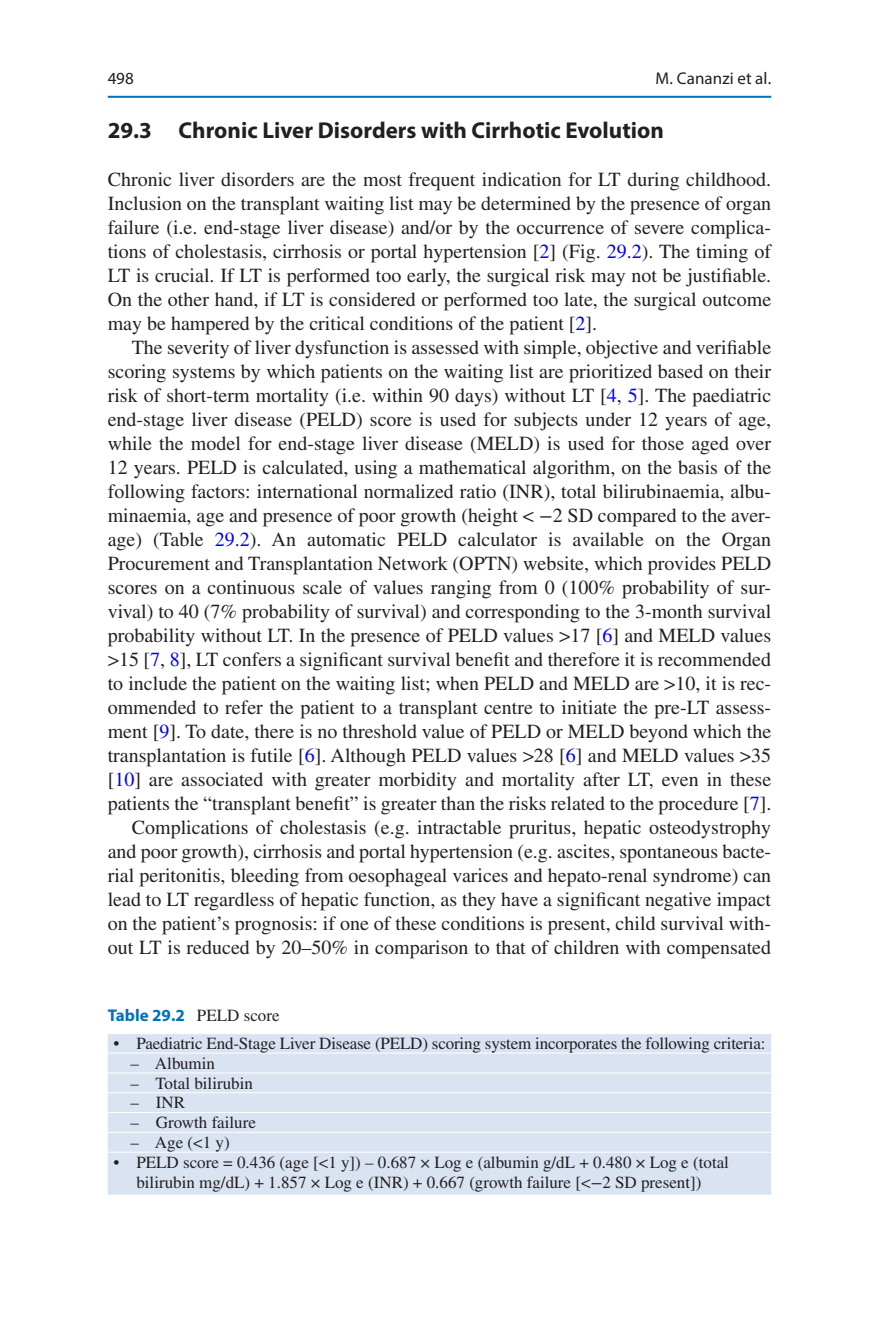
<style>
.page{position:relative;width:879px;height:1333px;background:#fff}
.page>*{position:absolute;margin:0;border:0;box-sizing:border-box;transform-origin:0 0}
.t1{font:700 23px "Myriad Pro";color:#231f20}
.t2{font:20px/24px "Times LT Std";color:#231f20;text-align:justify}
.t3{font:17px/20px "Times LT Std";color:#231f20;text-align:center}
.t4{font:700 17px "Myriad Pro";color:#0073bc}
.t5{font:17px "Myriad Pro Regular 2";letter-spacing:.005em;color:#231f20}
.t6{font:17px "Myriad Pro";color:#231f20}
.s1{color:#00f}
.s2{font-family:"STIX General"}
.s3{font-family:"Times LT Std";font-weight:400;color:#231f20}
</style>
<div class="page">
<div style="left:108px;top:1034px;width:663px;height:160px;background:#d9e3f2"></div>
<hr style="left:108px;top:1052px;width:663px;height:1px;background:#fff">
<hr style="left:108px;top:1072px;width:663px;height:1px;background:#fff">
<hr style="left:108px;top:1092px;width:663px;height:1px;background:#fff">
<hr style="left:108px;top:1111px;width:663px;height:1px;background:#fff">
<hr style="left:108px;top:1131px;width:663px;height:1px;background:#fff">
<hr style="left:108px;top:1151px;width:663px;height:1px;background:#fff">
<hr style="left:108px;top:96px;width:663px;height:2px;background:#0073bc">
<p class="t5" style="left:655px;top:68px;width:117px">M. Cananzi et al.</p>
<p class="t6" style="left:108px;top:68px;width:28px">498</p>
<p class="t1" style="left:108px;top:115px;width:557px">29.3 Chronic Liver Disorders with Cirrhotic Evolution</p>
<p class="t2" style="left:108px;top:167px;width:665px">Chronic liver disorders are the most frequent indication for LT during childhood.<br>Inclusion on the transplant waiting list may be determined by the presence of organ failure (i.e. end-stage liver disease) and/or by the occurrence of severe complica&shy;tions of cholestasis, cirrhosis or portal hypertension [<span class="s1">2</span>] (Fig. <span class="s1">29.2</span>). The timing of LT is crucial. If LT is performed too early, the surgical risk may not be justifiable.<br>On the other hand, if LT is considered or performed too late, the surgical outcome may be hampered by the critical conditions of the patient [<span class="s1">2</span>].</p>
<p class="t2" style="left:108px;top:335px;width:665px;text-align:right">The severity of liver dysfunction is assessed with simple, objective and verifiable scoring systems by which patients on the waiting list are prioritized based on their risk of short-term mortality (i.e. within 90 days) without LT [<span class="s1">4</span>, <span class="s1">5</span>]. The paediatric end-stage liver disease (PELD) score is used for subjects under 12 years of age, while the model for end-stage liver disease (MELD) is used for those aged over 12 years. PELD is calculated, using a mathematical algorithm, on the basis of the following factors: international normalized ratio (INR), total bilirubinaemia, albu&shy;minaemia, age and presence of poor growth (height &lt; <span class="s2">−</span>2 SD compared to the aver&shy;age) (Table <span class="s1">29.2</span>). An automatic PELD calculator is available on the Organ Procurement and Transplantation Network (OPTN) website, which provides PELD scores on a continuous scale of values ranging from 0 (100% probability of sur&shy;vival) to 40 (7% probability of survival) and corresponding to the 3-month survival probability without LT. In the presence of PELD values &gt;17 [<span class="s1">6</span>] and MELD values &gt;15 [<span class="s1">7</span>, <span class="s1">8</span>], LT confers a significant survival benefit and therefore it is recommended to include the patient on the waiting list; when PELD and MELD are &gt;10, it is rec&shy;ommended to refer the patient to a transplant centre to initiate the pre-LT assess&shy;ment [<span class="s1">9</span>]. To date, there is no threshold value of PELD or MELD beyond which the transplantation is futile [<span class="s1">6</span>]. Although PELD values &gt;28 [<span class="s1">6</span>] and MELD values &gt;35 [<span class="s1">10</span>] are associated with greater morbidity and mortality after LT, even in these patients the “transplant benefit” is greater than the risks related to the procedure [<span class="s1">7</span>].<br>Complications of cholestasis (e.g. intractable pruritus, hepatic osteodystrophy and poor growth), cirrhosis and portal hypertension (e.g. ascites, spontaneous bacte&shy;rial peritonitis, bleeding from oesophageal varices and hepato-renal syndrome) can lead to LT regardless of hepatic function, as they have a significant negative impact on the patient’s prognosis: if one of these conditions is present, child survival with&shy;out LT is reduced by 20–50% in comparison to that of children with compensated</p>
<p class="t4" style="left:108px;top:1004px;width:173px">Table 29.2 <span class="s3">PELD score</span></p>
<p class="t3" style="left:113px;top:1033px;width:653px">• Paediatric End-Stage Liver Disease (PELD) scoring system incorporates the following criteria:</p>
<p class="t3" style="left:130px;top:1052px;width:86px">– Albumin</p>
<p class="t3" style="left:130px;top:1072px;width:124px">– Total bilirubin</p>
<p class="t3" style="left:130px;top:1092px;width:56px">– INR</p>
<p class="t3" style="left:130px;top:1112px;width:127px">– Growth failure</p>
<p class="t3" style="left:130px;top:1132px;width:101px">– Age (&lt;1 y)</p>
<p class="t3" style="left:113px;top:1151px;width:617px">• PELD score = 0.436 (age [&lt;1 y]) – 0.687 × Log e (albumin g/dL + 0.480 × Log e (total bilirubin mg/dL) + 1.857 × Log e (INR) + 0.667 (growth failure [&lt;<span class="s2">−</span>2 SD present])</p>
</div>
